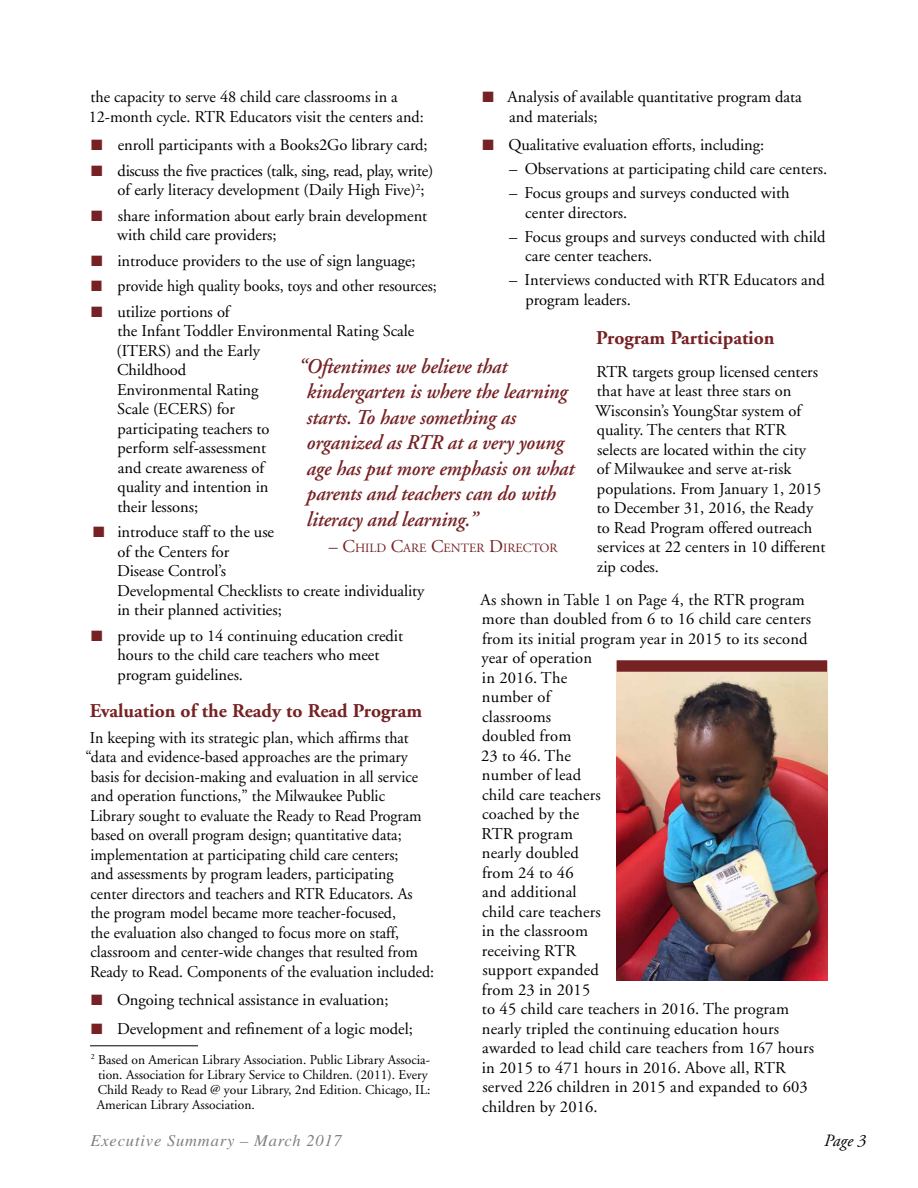
<style>
.page{position:relative;width:918px;height:1188px;background:#fff}
.page>*{position:absolute;margin:0;border:0;box-sizing:border-box;transform-origin:0 0}
.t1{font:italic 600 21px/25.5px "Adobe Garamond";letter-spacing:-.005em;color:#762123;scale:.95 1}
.t2{font:700 19.5px "Adobe Garamond";color:#762123}
.t3{font:italic 17.25px "Adobe Garamond Pro";color:#000}
.t4{font:16.5px/19.5px "Adobe Garamond";color:#000}
.t5{font:16.5px "Adobe Garamond";color:#000;scale:.96 1}
.t6{font:16.5px/19.5px "Adobe Garamond";letter-spacing:-.02em;color:#000}
.t7{font:italic 16.5px "Times";letter-spacing:.05em;color:#808080}
.t8{font:13.5px/15px "Adobe Garamond";color:#000}
.t9{font:12.6px "Adobe Garamond";color:#762123}
.s1{color:#762123}
.s2{font-size:18px}
</style>
<div class="page">
<hr style="left:90px;top:1045px;width:108px;height:1px;background:#000">
<img style="left:617px;top:672px;width:210px;height:308px">
<div style="left:617px;top:660px;width:210px;height:12px;background:#762123"></div>
<p class="t4" style="left:89px;top:88px;width:337px">the capacity to serve 48 child care classrooms in a<br>12-month cycle. RTR Educators visit the centers and:</p>
<p class="t4" style="left:91px;top:136px;width:338px"><span class="s1">■</span> enroll participants with a Books2Go library card;</p>
<p class="t6" style="left:118px;top:161px;width:317px;text-indent:-27px"><span class="s1">■</span> discuss the five practices (talk, sing, read, play, write) of early literacy development (Daily High Five)<sup>2</sup>;</p>
<p class="t4" style="left:117px;top:206px;width:312px;text-indent:-26px"><span class="s1">■</span> share information about early brain development with child care providers;</p>
<p class="t4" style="left:91px;top:251px;width:326px"><span class="s1">■</span> introduce providers to the use of sign language;</p>
<p class="t5" style="left:91px;top:277px;width:362px"><span class="s1">■</span> provide high quality books, toys and other resources;</p>
<p class="t4" style="left:116px;top:302px;width:300px;text-indent:-25px"><span class="s1">■</span> utilize portions of<br>the Infant Toddler Environmental Rating Scale (ITERS) and the Early<br>Childhood<br>Environmental Rating<br>Scale (ECERS) for<br>participating teachers to<br>perform self-assessment<br>and create awareness of<br>quality and intention in<br>their lessons;</p>
<p class="t4" style="left:117px;top:523px;width:309px;text-indent:-24px"><span class="s1">■</span> introduce staff to the use<br>of the Centers for<br>Disease Control’s<br>Developmental Checklists to create individuality in their planned activities;</p>
<p class="t4" style="left:117px;top:626px;width:287px;text-indent:-26px"><span class="s1">■</span> provide up to 14 continuing education credit hours to the child care teachers who meet program guidelines.</p>
<p class="t2" style="left:90px;top:700px;width:334px">Evaluation of the Ready to Read Program</p>
<p class="t5" style="left:90px;top:729px;width:334px">In keeping with its strategic plan, which affirms that</p>
<p class="t5" style="left:85px;top:748px;width:337px">“data and evidence-based approaches are the primary</p>
<p class="t5" style="left:91px;top:768px;width:343px">basis for decision-making and evaluation in all service</p>
<p class="t5" style="left:91px;top:787px;width:308px">and operation functions,” the Milwaukee Public</p>
<p class="t5" style="left:90px;top:807px;width:347px">Library sought to evaluate the Ready to Read Program</p>
<p class="t5" style="left:91px;top:826px;width:325px">based on overall program design; quantitative data;</p>
<p class="t5" style="left:90px;top:846px;width:322px">implementation at participating child care centers;</p>
<p class="t5" style="left:91px;top:865px;width:317px">and assessments by program leaders, participating</p>
<p class="t5" style="left:91px;top:885px;width:337px">center directors and teachers and RTR Educators. As</p>
<p class="t5" style="left:90px;top:904px;width:320px">the program model became more teacher-focused,</p>
<p class="t5" style="left:90px;top:924px;width:323px">the evaluation also changed to focus more on staff,</p>
<p class="t5" style="left:91px;top:943px;width:342px">classroom and center-wide changes that resulted from</p>
<p class="t5" style="left:90px;top:963px;width:360px">Ready to Read. Components of the evaluation included:</p>
<p class="t4" style="left:91px;top:991px;width:299px"><span class="s1">■</span> Ongoing technical assistance in evaluation;</p>
<p class="t4" style="left:91px;top:1019px;width:323px"><span class="s1">■</span> Development and refinement of a logic model;</p>
<p class="t8" style="left:97px;top:1052px;width:335px;text-indent:-6px"><sup>2</sup> Based on American Library Association. Public Library Associa&shy;tion. Association for Library Service to Children. (2011). Every Child Ready to Read @ your Library, 2nd Edition. Chicago, IL:<br>American Library Association.</p>
<p class="t4" style="left:509px;top:88px;width:294px;text-indent:-27px"><span class="s1">■</span> Analysis of available quantitative program data and materials;</p>
<p class="t4" style="left:483px;top:136px;width:283px"><span class="s1">■</span> Qualitative evaluation efforts, including:</p>
<p class="t4" style="left:509px;top:160px;width:320px">– Observations at participating child care centers.</p>
<p class="t4" style="left:525px;top:184px;width:266px;text-indent:-16px">– Focus groups and surveys conducted with center directors.</p>
<p class="t4" style="left:525px;top:227px;width:302px;text-indent:-16px">– Focus groups and surveys conducted with child care center teachers.</p>
<p class="t4" style="left:525px;top:271px;width:301px;text-indent:-16px">– Interviews conducted with RTR Educators and program leaders.</p>
<p class="t2" style="left:596px;top:327px;width:180px">Program Participation</p>
<p class="t4" style="left:595px;top:362px;width:232px">RTR targets group licensed centers that have at least three stars on<br>Wisconsin’s YoungStar system of quality. The centers that RTR selects are located within the city<br>of Milwaukee and serve at-risk populations. From January 1, 2015 to December 31, 2016, the Ready to Read Program offered outreach services at 22 centers in 10 different zip codes.</p>
<p class="t4" style="left:481px;top:590px;width:335px">As shown in Table 1 on Page 4, the RTR program more than doubled from 6 to 16 child care centers from its initial program year in 2015 to its second year of operation<br>in 2016. The<br>number of<br>classrooms<br>doubled from<br>23 to 46. The<br>number of lead<br>child care teachers<br>coached by the<br>RTR program<br>nearly doubled<br>from 24 to 46<br>and additional<br>child care teachers<br>in the classroom<br>receiving RTR<br>support expanded<br>from 23 in 2015<br>to 45 child care teachers in 2016. The program nearly tripled the continuing education hours awarded to lead child care teachers from 167 hours in 2015 to 471 hours in 2016. Above all, RTR served 226 children in 2015 and expanded to 603 children by 2016.</p>
<p class="t3" style="left:824px;top:1130px;width:43px">Page 3</p>
<p class="t1" style="left:306px;top:354px;width:283px;text-indent:-8px">“Oftentimes we believe that kindergarten is where the learning starts. To have something as organized as RTR at a very young age has put more emphasis on what parents and teachers can do with literacy and learning.”</p>
<p class="t9" style="left:329px;top:541px;width:230px"><span class="s2">– C</span>HILD <span class="s2">C</span>ARE <span class="s2">C</span>ENTER <span class="s2">D</span>IRECTOR</p>
<p class="t7" style="left:91px;top:1132px;width:253px">Executive Summary – March 2017</p>
</div>
